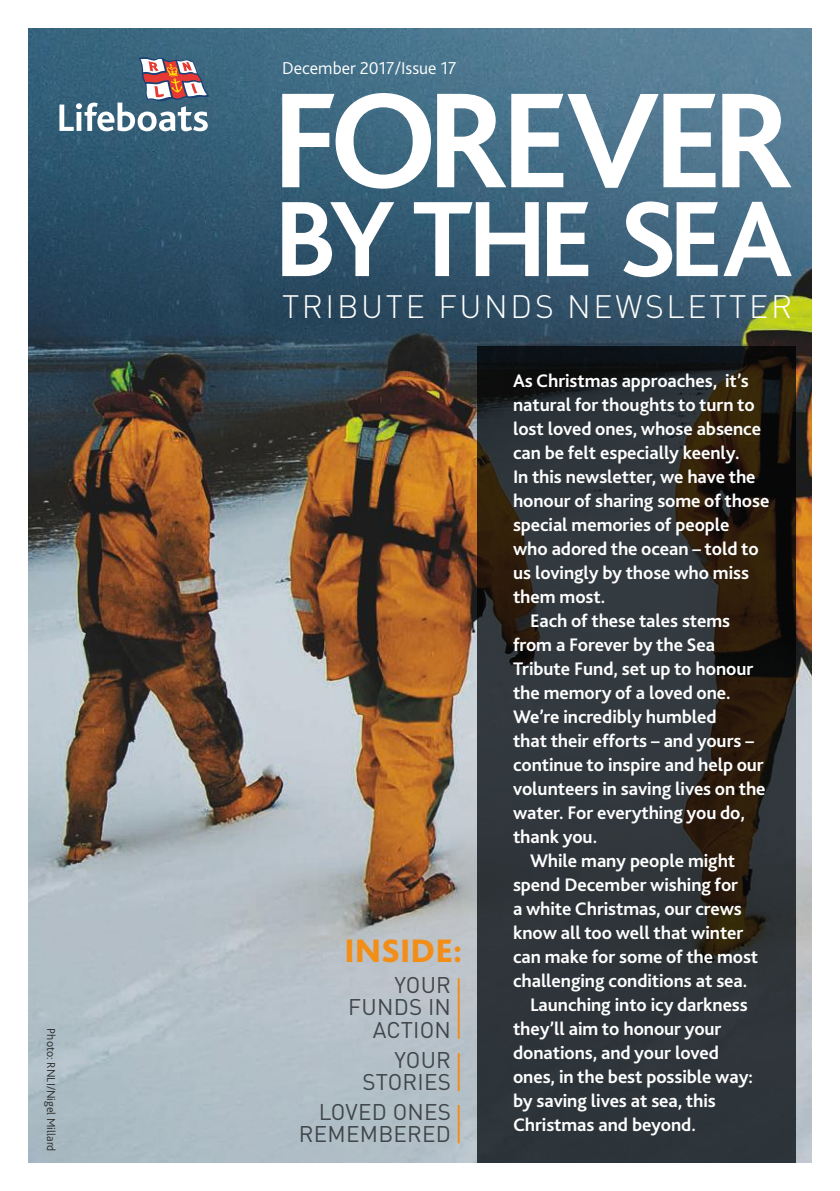
<style>
.page{position:relative;width:840px;height:1191px;background:#fff}
.page>*{position:absolute;margin:0;border:0;box-sizing:border-box;transform-origin:0 0}
.t1{font:800 34px "Bliss 2";color:#f28e17}
.t2{font:300 32px "DINOT";letter-spacing:.085em;color:#fff}
.t3{font:22.4px/22.2px "DINOT";letter-spacing:.01em;color:#40464a;text-align:right}
.t4{font:700 19px "Bliss 2";letter-spacing:-.005em;color:#fff}
.t5{font:300 18px "Bliss 2";color:#fff}
.t6{font:300 12px "Bliss 2";color:#2b2b2a}
</style>
<div class="page">
<img style="left:28px;top:28px;width:783px;height:1134px">
<hr style="left:457px;top:1105px;width:2px;height:38px;background:#f28e17">
<hr style="left:457px;top:978px;width:2px;height:60px;background:#f28e17">
<hr style="left:457px;top:1053px;width:2px;height:38px;background:#f28e17">
<svg style="left:282px;top:201px;width:509px;height:76px"></svg>
<svg style="left:282px;top:93px;width:509px;height:96px"></svg>
<svg style="left:476px;top:346px;width:319px;height:816px;background:#2c2e2f"></svg>
<svg style="left:59px;top:57px;width:150px;height:74px"></svg>
<p class="t6" style="left:58px;top:1028px;width:124px;rotate:90deg">Photo: RNLI/Nigel Millard</p>
<p class="t5" style="left:282px;top:57px;width:176px">December 2017/Issue 17</p>
<h2 class="t2" style="left:282px;top:286px;width:511px">TRIBUTE FUNDS NEWSLETTER</h2>
<h1 class="t1" style="left:344px;top:930px;width:119px">INSIDE:</h1>
<p class="t3" style="left:348px;top:973px;width:104px">YOUR<br>FUNDS IN<br>ACTION</p>
<p class="t3" style="left:362px;top:1048px;width:90px">YOUR<br>STORIES</p>
<p class="t3" style="left:299px;top:1100px;width:153px">LOVED ONES<br>REMEMBERED</p>
<p class="t4" style="left:513px;top:369px;width:237px">As Christmas approaches, it’s</p>
<p class="t4" style="left:513px;top:393px;width:243px">natural for thoughts to turn to</p>
<p class="t4" style="left:513px;top:417px;width:249px">lost loved ones, whose absence</p>
<p class="t4" style="left:513px;top:441px;width:228px">can be felt especially keenly.</p>
<p class="t4" style="left:513px;top:465px;width:244px">In this newsletter, we have the</p>
<p class="t4" style="left:513px;top:489px;width:258px">honour of sharing some of those</p>
<p class="t4" style="left:513px;top:513px;width:218px">special memories of people</p>
<p class="t4" style="left:513px;top:537px;width:247px">who adored the ocean – told to</p>
<p class="t4" style="left:513px;top:561px;width:237px">us lovingly by those who miss</p>
<p class="t4" style="left:513px;top:585px;width:94px">them most.</p>
<p class="t4" style="left:530px;top:609px;width:201px">Each of these tales stems</p>
<p class="t4" style="left:513px;top:633px;width:203px">from a Forever by the Sea</p>
<p class="t4" style="left:513px;top:657px;width:241px">Tribute Fund, set up to honour</p>
<p class="t4" style="left:513px;top:681px;width:219px">the memory of a loved one.</p>
<p class="t4" style="left:513px;top:705px;width:205px">We’re incredibly humbled</p>
<p class="t4" style="left:513px;top:729px;width:242px">that their efforts – and yours –</p>
<p class="t4" style="left:513px;top:753px;width:252px">continue to inspire and help our</p>
<p class="t4" style="left:513px;top:777px;width:254px">volunteers in saving lives on the</p>
<p class="t4" style="left:513px;top:801px;width:233px">water. For everything you do,</p>
<p class="t4" style="left:513px;top:825px;width:86px">thank you.</p>
<p class="t4" style="left:530px;top:849px;width:206px">While many people might</p>
<p class="t4" style="left:513px;top:873px;width:226px">spend December wishing for</p>
<p class="t4" style="left:513px;top:897px;width:230px">a white Christmas, our crews</p>
<p class="t4" style="left:513px;top:921px;width:232px">know all too well that winter</p>
<p class="t4" style="left:513px;top:945px;width:246px">can make for some of the most</p>
<p class="t4" style="left:513px;top:969px;width:236px">challenging conditions at sea.</p>
<p class="t4" style="left:530px;top:993px;width:219px">Launching into icy darkness</p>
<p class="t4" style="left:513px;top:1017px;width:210px">they’ll aim to honour your</p>
<p class="t4" style="left:513px;top:1041px;width:207px">donations, and your loved</p>
<p class="t4" style="left:513px;top:1065px;width:241px">ones, in the best possible way:</p>
<p class="t4" style="left:513px;top:1089px;width:204px">by saving lives at sea, this</p>
<p class="t4" style="left:513px;top:1113px;width:184px">Christmas and beyond.</p>
</div>
